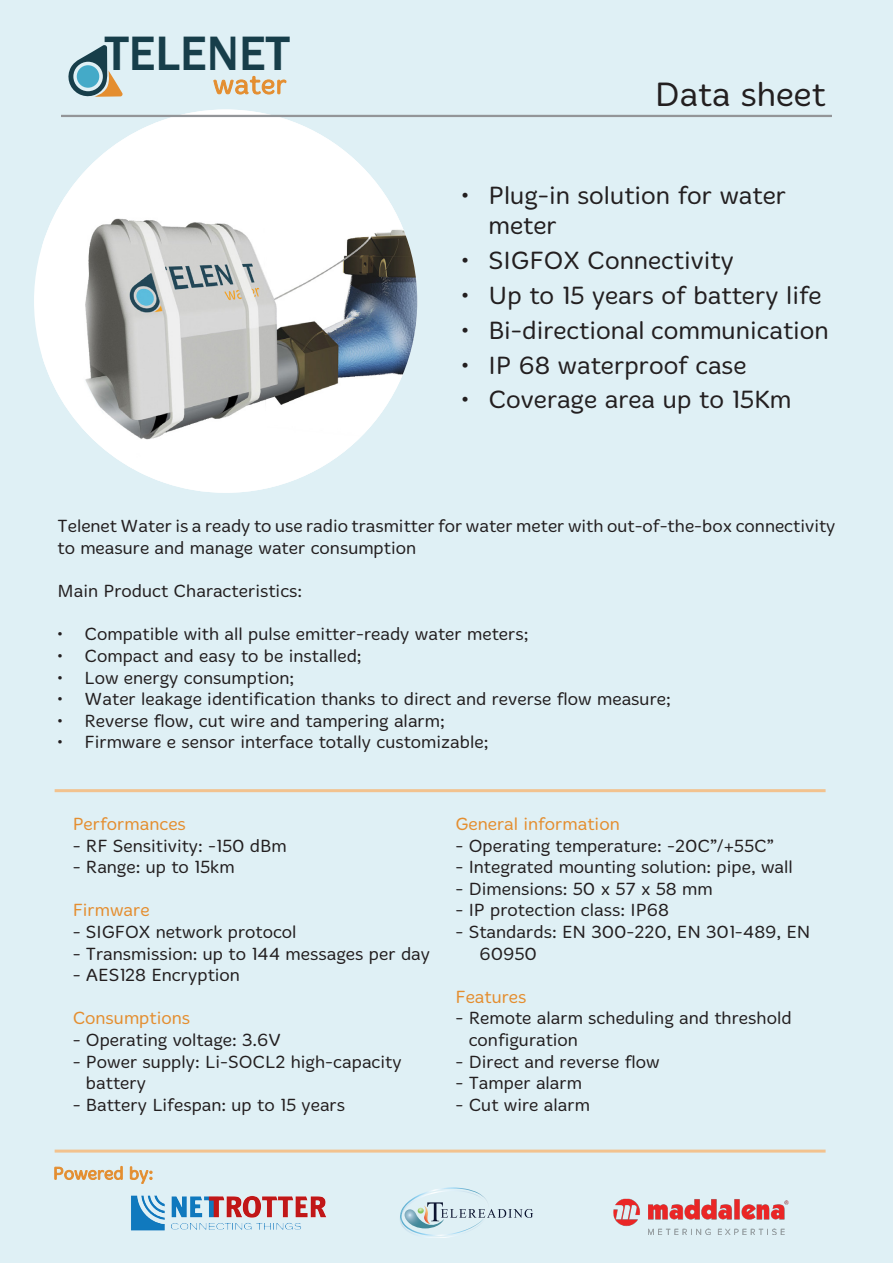
<style>
.page{position:relative;width:893px;height:1263px;background:#dff0f5}
.page>*{position:absolute;margin:0;border:0;box-sizing:border-box;transform-origin:0 0}
.t1{font:500 49.65px "Franklin Gothic";color:#173e4a}
.t2{font:300 34.5px "Merge";color:#231f20}
.t3{font:300 25.5px/30.6px "Merge";color:#231f20}
.t4{font:300 18px/21.6px "Merge";color:#231f20}
.t5{font:300 18px "Merge";color:#e48e30}
</style>
<div class="page">
<img style="left:42px;top:109px;width:375px;height:384px">
<hr style="left:61px;top:115px;width:771px;height:2px;background:#939598">
<hr style="left:55px;top:789px;width:771px;height:3px;background:#f2c28e">
<hr style="left:55px;top:1149px;width:771px;height:3px;background:#f2c28e">
<svg style="left:54px;top:1166px;width:98px;height:18px"></svg>
<img style="left:122px;top:1175px;width:212px;height:76px">
<svg style="left:399px;top:1187px;width:134px;height:51px;background:#cfe2e8"></svg>
<img style="left:400px;top:1206px;width:6px;height:17px">
<svg style="left:66px;top:45px;width:57px;height:54px;background:#a7b4b2"></svg>
<div style="left:77px;top:65px;width:22px;height:23px;background:#44aac8;border-radius:50%"></div>
<svg style="left:213px;top:76px;width:74px;height:19px"></svg>
<img style="left:599px;top:1192px;width:202px;height:42px">
<h1 class="t1" style="left:105px;top:23px;width:186px">TELENET</h1>
<p class="t2" style="left:655px;top:75px;width:172px">Data sheet</p>
<p class="t3" style="left:488px;top:180px;width:299px;text-indent:-27px">• Plug-in solution for water meter</p>
<p class="t3" style="left:461px;top:246px;width:274px">• SIGFOX Connectivity</p>
<p class="t3" style="left:461px;top:280px;width:362px">• Up to 15 years of battery life</p>
<p class="t3" style="left:461px;top:315px;width:369px">• Bi-directional communication</p>
<p class="t3" style="left:461px;top:350px;width:287px">• IP 68 waterproof case</p>
<p class="t3" style="left:461px;top:385px;width:331px">• Coverage area up to 15Km</p>
<p class="t4" style="left:58px;top:516px;width:779px">Telenet Water is a ready to use radio trasmitter for water meter with out-of-the-box connectivity to measure and manage water consumption</p>
<p class="t4" style="left:58px;top:580px;width:246px">Main Product Characteristics:</p>
<p class="t4" style="left:58px;top:624px;width:472px">• Compatible with all pulse emitter-ready water meters;</p>
<p class="t4" style="left:58px;top:645px;width:306px">• Compact and easy to be installed;</p>
<p class="t4" style="left:58px;top:667px;width:238px">• Low energy consumption;</p>
<p class="t4" style="left:58px;top:688px;width:615px">• Water leakage identification thanks to direct and reverse flow measure;</p>
<p class="t4" style="left:58px;top:710px;width:389px">• Reverse flow, cut wire and tampering alarm;</p>
<p class="t4" style="left:58px;top:732px;width:432px">• Firmware e sensor interface totally customizable;</p>
<p class="t5" style="left:73px;top:813px;width:115px">Performances</p>
<p class="t4" style="left:73px;top:835px;width:215px">- RF Sensitivity: -150 dBm</p>
<p class="t4" style="left:73px;top:856px;width:163px">- Range: up to 15km</p>
<p class="t5" style="left:73px;top:900px;width:78px">Firmware</p>
<p class="t4" style="left:73px;top:921px;width:225px">- SIGFOX network protocol</p>
<p class="t4" style="left:73px;top:943px;width:359px">- Transmission: up to 144 messages per day</p>
<p class="t4" style="left:73px;top:964px;width:169px">- AES128 Encryption</p>
<p class="t5" style="left:73px;top:1008px;width:119px">Consumptions</p>
<p class="t4" style="left:73px;top:1029px;width:210px">- Operating voltage: 3.6V</p>
<p class="t4" style="left:86px;top:1051px;width:317px;text-indent:-13px">- Power supply: Li-SOCL2 high-capacity battery</p>
<p class="t4" style="left:73px;top:1094px;width:274px">- Battery Lifespan: up to 15 years</p>
<p class="t5" style="left:455px;top:813px;width:166px">General information</p>
<p class="t4" style="left:455px;top:835px;width:320px">- Operating temperature: -20C”/+55C”</p>
<p class="t4" style="left:455px;top:856px;width:339px">- Integrated mounting solution: pipe, wall</p>
<p class="t4" style="left:455px;top:878px;width:259px">- Dimensions: 50 x 57 x 58 mm</p>
<p class="t4" style="left:455px;top:900px;width:215px">- IP protection class: IP68</p>
<p class="t4" style="left:479px;top:921px;width:333px;text-indent:-24px">- Standards: EN 300-220, EN 301-489, EN<br>60950</p>
<p class="t5" style="left:455px;top:986px;width:73px">Features</p>
<p class="t4" style="left:469px;top:1008px;width:324px;text-indent:-13px">- Remote alarm scheduling and threshold configuration</p>
<p class="t4" style="left:455px;top:1051px;width:206px">- Direct and reverse flow</p>
<p class="t4" style="left:455px;top:1072px;width:128px">- Tamper alarm</p>
<p class="t4" style="left:455px;top:1094px;width:136px">- Cut wire alarm</p>
</div>
